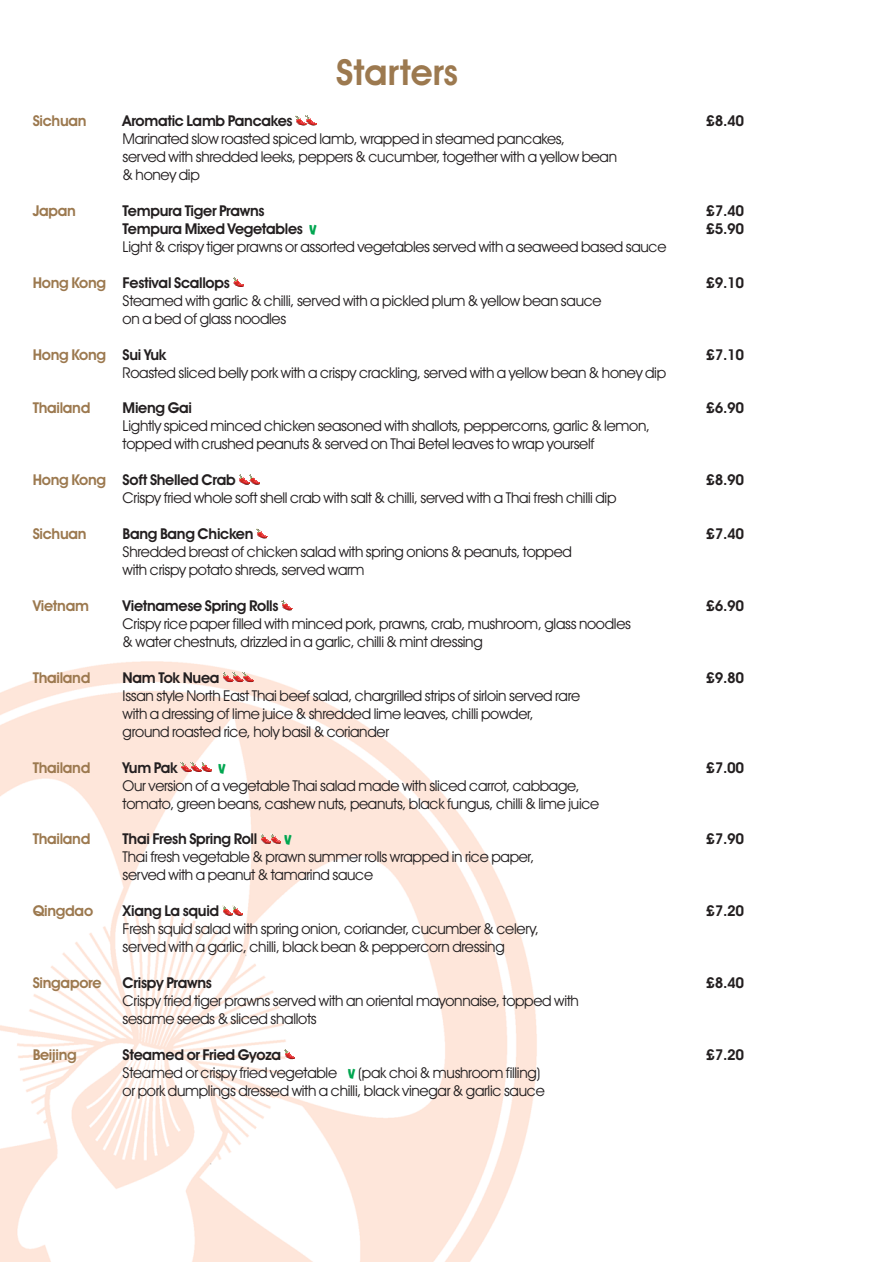
<style>
.page{position:relative;width:893px;height:1262px;background:#fff}
.page>*{position:absolute;margin:0;border:0;box-sizing:border-box;transform-origin:0 0}
.t1{font:700 36px "Avant Garde IT Cby BT";color:#9c794f}
.t2{font:15px/18px "Avant Garde IT Cby BT";letter-spacing:-.02em;color:#231f20}
.t3{font:700 15px "Avant Garde IT Cby BT";letter-spacing:-.02em;color:#231f20}
.t4{font:700 15px "Avant Garde IT Cby BT";letter-spacing:-.02em;color:#9c794f}
.t5{font:15px "Marker Felt Wide";color:#00a650}
.s1{font-family:"Marker Felt Wide";font-weight:400;color:#00a650}
.s2{color:#9c794f}
.s3{color:#231f20}
.s4{font-family:"Marker Felt Wide";color:#00a650}
</style>
<div class="page">
<img style="left:0;top:661px;width:537px;height:600px">
<svg style="left:296px;top:116px;width:20px;height:10px"></svg>
<svg style="left:233px;top:277px;width:10px;height:10px"></svg>
<svg style="left:239px;top:475px;width:20px;height:10px"></svg>
<svg style="left:257px;top:528px;width:10px;height:11px"></svg>
<svg style="left:282px;top:600px;width:10px;height:11px"></svg>
<svg style="left:223px;top:672px;width:30px;height:11px"></svg>
<svg style="left:181px;top:762px;width:30px;height:10px"></svg>
<svg style="left:260px;top:834px;width:21px;height:10px"></svg>
<svg style="left:222px;top:905px;width:21px;height:11px"></svg>
<svg style="left:284px;top:1049px;width:11px;height:11px"></svg>
<h1 class="t1" style="left:336px;top:60px;width:123px">Starters</h1>
<p class="t4" style="left:33px;top:115px;width:55px">Sichuan</p>
<p class="t3" style="left:123px;top:115px;width:171px">Aromatic Lamb Pancakes</p>
<p class="t3" style="left:706px;top:115px;width:39px">£8.40</p>
<p class="t2" style="left:123px;top:131px;width:496px">Marinated slow roasted spiced lamb, wrapped in steamed pancakes,<br>served with shredded leeks, peppers &amp; cucumber, together with a yellow bean &amp; honey dip</p>
<p class="t4" style="left:33px;top:205px;width:45px">Japan</p>
<p class="t3" style="left:123px;top:205px;width:143px">Tempura Tiger Prawns</p>
<p class="t3" style="left:706px;top:205px;width:39px">£7.40</p>
<p class="t3" style="left:123px;top:223px;width:196px">Tempura Mixed Vegetables <span class="s1">V</span></p>
<p class="t3" style="left:706px;top:223px;width:39px">£5.90</p>
<p class="t2" style="left:123px;top:239px;width:545px">Light &amp; crispy tiger prawns or assorted vegetables served with a seaweed based sauce</p>
<p class="t3" style="left:33px;top:277px;width:198px"><span class="s2">Hong Kong</span> Festival Scallops</p>
<p class="t3" style="left:706px;top:277px;width:39px">£9.10</p>
<p class="t2" style="left:123px;top:293px;width:480px">Steamed with garlic &amp; chilli, served with a pickled plum &amp; yellow bean sauce on a bed of glass noodles</p>
<p class="t4" style="left:33px;top:349px;width:135px">Hong Kong <span class="s3">Sui Yuk</span></p>
<p class="t3" style="left:706px;top:349px;width:39px">£7.10</p>
<p class="t2" style="left:123px;top:365px;width:545px">Roasted sliced belly pork with a crispy crackling, served with a yellow bean &amp; honey dip</p>
<p class="t4" style="left:33px;top:403px;width:59px">Thailand</p>
<p class="t3" style="left:123px;top:403px;width:71px">Mieng Gai</p>
<p class="t3" style="left:706px;top:403px;width:39px">£6.90</p>
<p class="t2" style="left:123px;top:418px;width:529px">Lightly spiced minced chicken seasoned with shallots, peppercorns, garlic &amp; lemon, topped with crushed peanuts &amp; served on Thai Betel leaves to wrap yourself</p>
<p class="t3" style="left:33px;top:474px;width:204px"><span class="s2">Hong Kong</span> Soft Shelled Crab</p>
<p class="t3" style="left:706px;top:474px;width:39px">£8.90</p>
<p class="t2" style="left:123px;top:490px;width:495px">Crispy fried whole soft shell crab with salt &amp; chilli, served with a Thai fresh chilli dip</p>
<p class="t4" style="left:33px;top:528px;width:55px">Sichuan</p>
<p class="t3" style="left:123px;top:528px;width:132px">Bang Bang Chicken</p>
<p class="t3" style="left:706px;top:528px;width:39px">£7.40</p>
<p class="t2" style="left:123px;top:544px;width:451px">Shredded breast of chicken salad with spring onions &amp; peanuts, topped with crispy potato shreds, served warm</p>
<p class="t4" style="left:33px;top:600px;width:58px">Vietnam</p>
<p class="t3" style="left:123px;top:600px;width:157px">Vietnamese Spring Rolls</p>
<p class="t3" style="left:706px;top:600px;width:39px">£6.90</p>
<p class="t2" style="left:123px;top:616px;width:510px">Crispy rice paper filled with minced pork, prawns, crab, mushroom, glass noodles &amp; water chestnuts, drizzled in a garlic, chilli &amp; mint dressing</p>
<p class="t4" style="left:33px;top:672px;width:59px">Thailand</p>
<p class="t3" style="left:123px;top:672px;width:98px">Nam Tok Nuea</p>
<p class="t3" style="left:706px;top:672px;width:39px">£9.80</p>
<p class="t2" style="left:123px;top:688px;width:459px">Issan style North East Thai beef salad, chargrilled strips of sirloin served rare with a dressing of lime juice &amp; shredded lime leaves, chilli powder, ground roasted rice, holy basil &amp; coriander</p>
<p class="t4" style="left:33px;top:762px;width:59px">Thailand</p>
<p class="t3" style="left:123px;top:762px;width:56px">Yum Pak</p>
<p class="t5" style="left:218px;top:758px;width:9px">V</p>
<p class="t3" style="left:706px;top:762px;width:39px">£7.00</p>
<p class="t2" style="left:123px;top:778px;width:478px">Our version of a vegetable Thai salad made with sliced carrot, cabbage, tomato, green beans, cashew nuts, peanuts, black fungus, chilli &amp; lime juice</p>
<p class="t4" style="left:33px;top:833px;width:59px">Thailand</p>
<p class="t3" style="left:123px;top:833px;width:136px">Thai Fresh Spring Roll</p>
<p class="t3" style="left:706px;top:833px;width:39px">£7.90</p>
<p class="t5" style="left:284px;top:830px;width:9px">V</p>
<p class="t2" style="left:123px;top:849px;width:413px">Thai fresh vegetable &amp; prawn summer rolls wrapped in rice paper, served with a peanut &amp; tamarind sauce</p>
<p class="t4" style="left:33px;top:905px;width:62px">Qingdao</p>
<p class="t3" style="left:123px;top:905px;width:98px">Xiang La squid</p>
<p class="t3" style="left:706px;top:905px;width:39px">£7.20</p>
<p class="t2" style="left:123px;top:921px;width:418px">Fresh squid salad with spring onion, coriander, cucumber &amp; celery, served with a garlic, chilli, black bean &amp; peppercorn dressing</p>
<p class="t4" style="left:33px;top:977px;width:70px">Singapore</p>
<p class="t3" style="left:123px;top:977px;width:91px">Crispy Prawns</p>
<p class="t3" style="left:706px;top:977px;width:39px">£8.40</p>
<p class="t2" style="left:123px;top:993px;width:458px">Crispy fried tiger prawns served with an oriental mayonnaise, topped with sesame seeds &amp; sliced shallots</p>
<p class="t4" style="left:33px;top:1049px;width:46px">Beijing</p>
<p class="t3" style="left:123px;top:1049px;width:160px">Steamed or Fried Gyoza</p>
<p class="t3" style="left:706px;top:1049px;width:39px">£7.20</p>
<p class="t2" style="left:123px;top:1065px;width:216px">Steamed or crispy fried vegetable</p>
<p class="t2" style="left:123px;top:1065px;width:423px;text-align:right"><span class="s4">V</span> (pak choi &amp; mushroom filling)<br>or pork dumplings dressed with a chilli, black vinegar &amp; garlic sauce</p>
</div>
